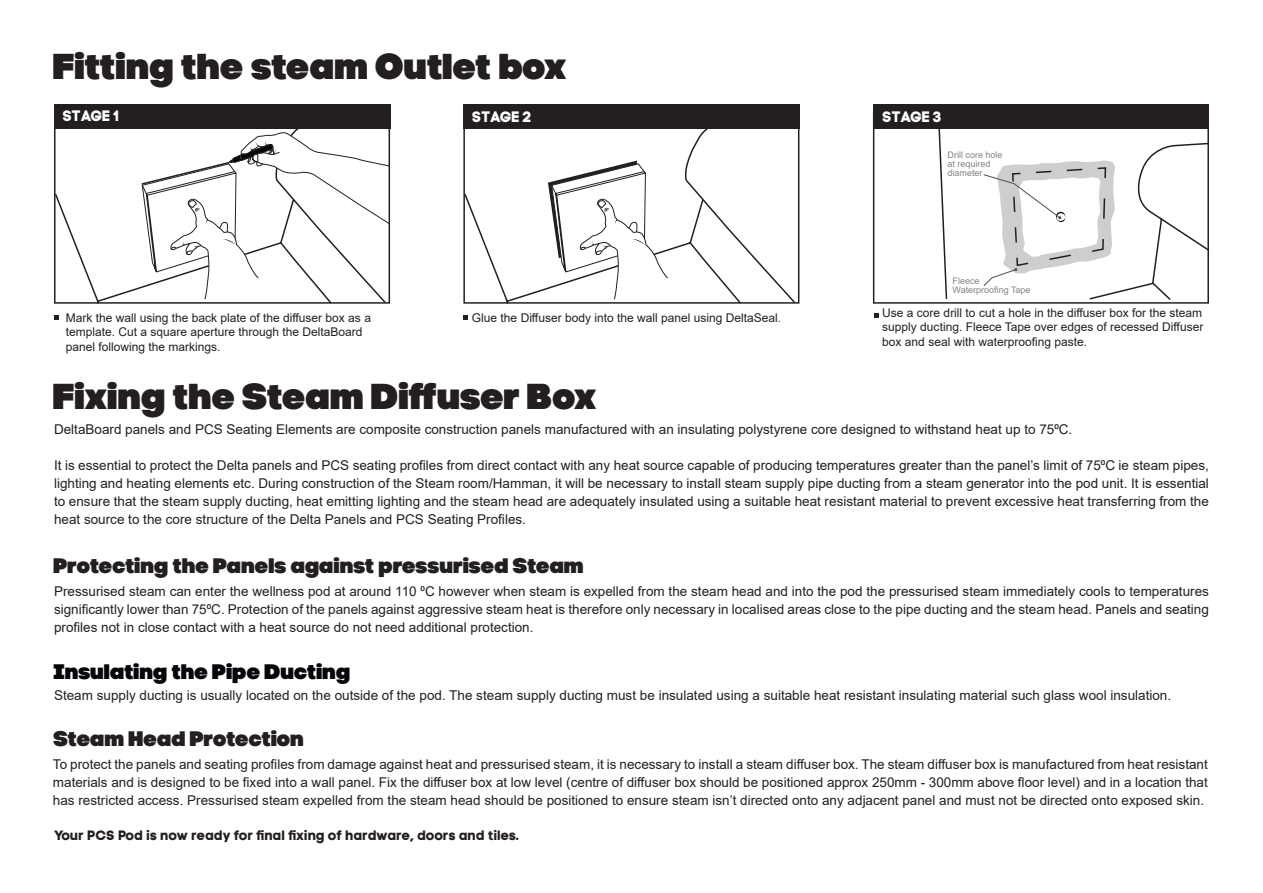
<style>
.page{position:relative;width:1263px;height:893px;background:#fff}
.page>*{position:absolute;margin:0;border:0;box-sizing:border-box;transform-origin:0 0}
.t1{font:36px "Code Pro Black LC";color:#241f1f}
.t2{font:21px "Code Pro Black LC";color:#241f1f}
.t3{font:21px "Code Pro Black LC";color:#05050a}
.t4{font:15px "Code Pro Bold LC";letter-spacing:-.02em;color:#fff}
.t5{font:13.5px/18px "Arial";color:#241f1f;text-align:justify}
.t6{font:13.5px "Code Pro Bold LC";color:#241f1f}
.t7{font:12px/14.4px "Arial";color:#241f1f}
.t8{font:9px/9px "Arial";color:#7f8489}
</style>
<div class="page">
<svg style="left:938px;top:129px;width:10px;height:170px"></svg>
<div style="left:873px;top:104px;width:337px;height:25px;background:#241f1f"></div>
<svg style="left:57px;top:131px;width:330px;height:170px"></svg>
<svg style="left:54px;top:315px;width:5px;height:5px"></svg>
<svg style="left:874px;top:313px;width:4px;height:5px"></svg>
<div style="left:54px;top:111px;width:336px;height:193px;border:2px solid #241f1f"></div>
<div style="left:54px;top:104px;width:336px;height:25px;background:#241f1f"></div>
<div style="left:1209px;top:102px;width:19px;height:134px;background:#fff"></div>
<svg style="left:463px;top:315px;width:5px;height:5px"></svg>
<div style="left:463px;top:104px;width:336px;height:25px;background:#241f1f"></div>
<svg style="left:463px;top:129px;width:333px;height:175px"></svg>
<svg style="left:983px;top:142px;width:227px;height:158px"></svg>
<div style="left:873px;top:111px;width:336px;height:193px;border:2px solid #241f1f"></div>
<h1 class="t1" style="left:54px;top:44px;width:514px">Fitting the steam Outlet box</h1>
<p class="t4" style="left:63px;top:106px;width:58px">STAGE 1</p>
<p class="t4" style="left:472px;top:107px;width:61px">STAGE 2</p>
<p class="t4" style="left:882px;top:107px;width:61px">STAGE 3</p>
<p class="t8" style="left:947px;top:151px;width:57px">Drill core hole at required diameter</p>
<p class="t8" style="left:952px;top:276px;width:80px">Fleece<br>Waterproofing Tape</p>
<p class="t7" style="left:66px;top:311px;width:307px">Mark the wall using the back plate of the diffuser box as a template. Cut a square aperture through the DeltaBoard panel following the markings.</p>
<p class="t7" style="left:882px;top:305px;width:323px;text-align:justify">Use a core drill to cut a hole in the diffuser box for the steam supply ducting. Fleece Tape over edges of recessed Diffuser box and seal with waterproofing paste.</p>
<p class="t7" style="left:472px;top:311px;width:311px">Glue the Diffuser body into the wall panel using DeltaSeal.</p>
<h1 class="t1" style="left:54px;top:374px;width:544px">Fixing the Steam Diffuser Box</h1>
<p class="t5" style="left:54px;top:420px;width:1020px">DeltaBoard panels and PCS Seating Elements are composite construction panels manufactured with an insulating polystyrene core designed to withstand heat up to 75⁰C.</p>
<p class="t5" style="left:54px;top:456px;width:1156px">It is essential to protect the Delta panels and PCS seating profiles from direct contact with any heat source capable of producing temperatures greater than the panel’s limit of 75⁰C ie steam pipes, lighting and heating elements etc. During construction of the Steam room/Hamman, it will be necessary to install steam supply pipe ducting from a steam generator into the pod unit. It is essential to ensure that the steam supply ducting, heat emitting lighting and the steam head are adequately insulated using a suitable heat resistant material to prevent excessive heat transferring from the heat source to the core structure of the Delta Panels and PCS Seating Profiles.</p>
<h2 class="t2" style="left:54px;top:553px;width:532px">Protecting the Panels against pressurised Steam</h2>
<p class="t5" style="left:54px;top:582px;width:1156px">Pressurised steam can enter the wellness pod at around 110 ⁰C however when steam is expelled from the steam head and into the pod the pressurised steam immediately cools to temperatures significantly lower than 75⁰C. Protection of the panels against aggressive steam heat is therefore only necessary in localised areas close to the pipe ducting and the steam head. Panels and seating profiles not in close contact with a heat source do not need additional protection.</p>
<h2 class="t3" style="left:54px;top:658px;width:298px">Insulating the Pipe Ducting</h2>
<p class="t5" style="left:54px;top:686px;width:1119px">Steam supply ducting is usually located on the outside of the pod. The steam supply ducting must be insulated using a suitable heat resistant insulating material such glass wool insulation.</p>
<h2 class="t2" style="left:54px;top:726px;width:252px">Steam Head Protection</h2>
<p class="t5" style="left:53px;top:755px;width:1156px">To protect the panels and seating profiles from damage against heat and pressurised steam, it is necessary to install a steam diffuser box. The steam diffuser box is manufactured from heat resistant materials and is designed to be fixed into a wall panel. Fix the diffuser box at low level (centre of diffuser box should be positioned approx 250mm - 300mm above floor level) and in a location that has restricted access. Pressurised steam expelled from the steam head should be positioned to ensure steam isn’t directed onto any adjacent panel and must not be directed onto exposed skin.</p>
<p class="t6" style="left:54px;top:827px;width:467px">Your PCS Pod is now ready for final fixing of hardware, doors and tiles.</p>
</div>
